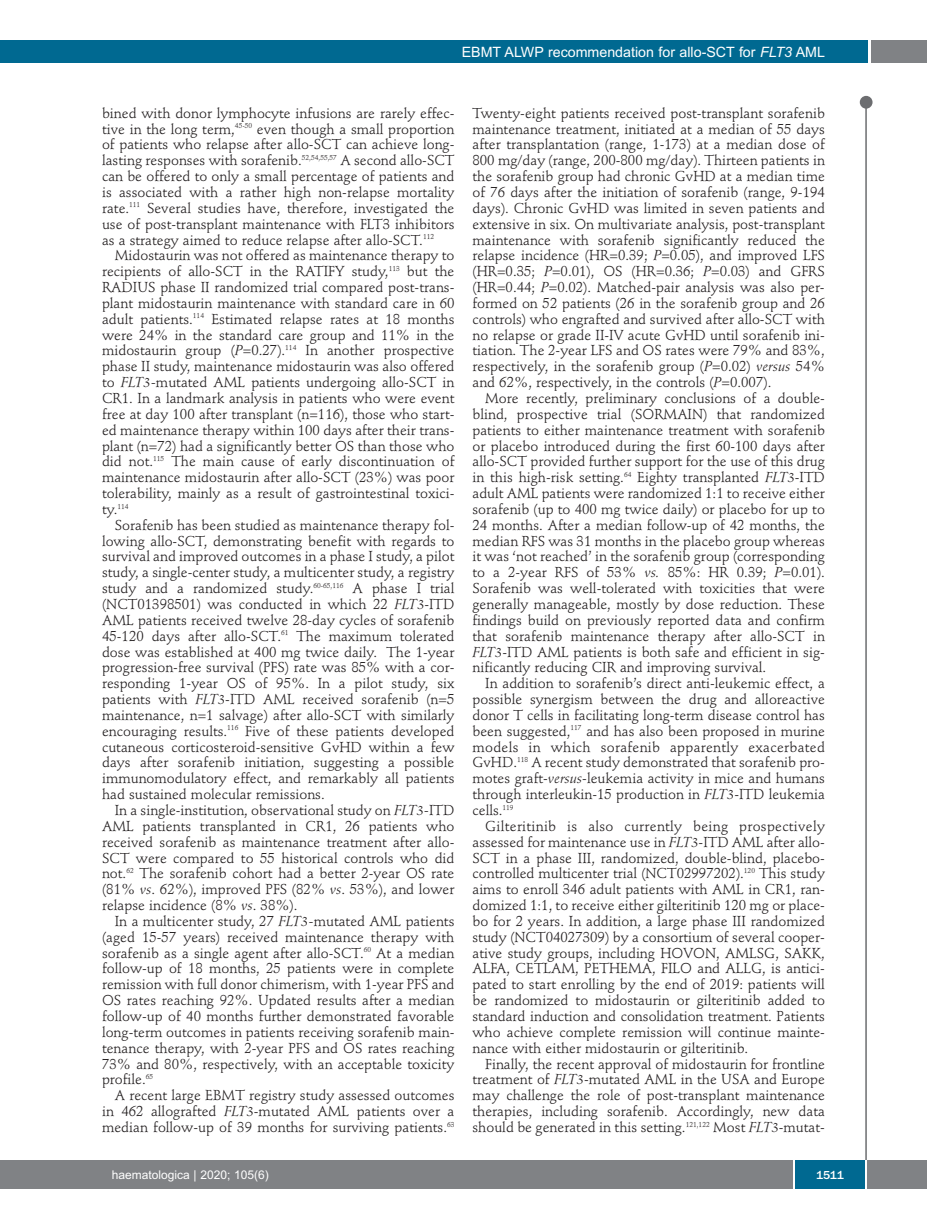
<style>
.page{position:relative;width:927px;height:1225px;background:#fff}
.page>*{position:absolute;margin:0;border:0;box-sizing:border-box;transform-origin:0 0}
.t1{font:14.25px/15.9px "Stempel Schneidler";color:#231f20;text-align:justify}
.t2{font:14.25px "Arial";color:#fff}
.t3{font:12px "Arial";color:#fff}
.t4{font:500 12px "Franklin Gothic";color:#fff}
.s1{font-style:italic}
</style>
<div class="page">
<div style="left:860px;top:96px;width:12px;height:13px;background:#6c6d70;border-radius:50%"></div>
<hr style="left:865px;top:98px;width:2px;height:1062px;background:#6c6d70">
<div style="left:871px;top:40px;width:56px;height:22px;background:#808285"></div>
<div style="left:18px;top:40px;width:849px;height:22px;background:#006991"></div>
<div style="left:17px;top:1160px;width:910px;height:28px;background:#808285"></div>
<div style="left:795px;top:1160px;width:70px;height:28px;background:#006991"></div>
<hr style="left:793px;top:1160px;width:2px;height:28px;background:#fff">
<hr style="left:865px;top:1160px;width:2px;height:28px;background:#fff">
<div style="left:0;top:40px;width:19px;height:22px;background:#006991"></div>
<div style="left:0;top:1160px;width:18px;height:28px;background:#808285"></div>
<p class="t2" style="left:462px;top:44px;width:365px">EBMT ALWP recommendation for allo-SCT for <span class="s1">FLT3</span> AML</p>
<p class="t1" style="left:102px;top:106px;width:354px">bined with donor lymphocyte infusions are rarely effec&shy;tive in the long term,<sup>45-50</sup> even though a small proportion of patients who relapse after allo-SCT can achieve long&shy;lasting responses with sorafenib.<sup>52,54,55,57</sup> A second allo-SCT can be offered to only a small percentage of patients and is associated with a rather high non-relapse mortality rate.<sup>111</sup> Several studies have, therefore, investigated the use of post-transplant maintenance with FLT3 inhibitors as a strategy aimed to reduce relapse after allo-SCT.<sup>112</sup></p>
<p class="t1" style="left:102px;top:249px;width:354px;text-indent:13px">Midostaurin was not offered as maintenance therapy to recipients of allo-SCT in the RATIFY study,<sup>113</sup> but the RADIUS phase II randomized trial compared post-trans&shy;plant midostaurin maintenance with standard care in 60 adult patients.<sup>114</sup> Estimated relapse rates at 18 months were 24% in the standard care group and 11% in the midostaurin group (<span class="s1">P</span>=0.27).<sup>114</sup> In another prospective phase II study, maintenance midostaurin was also offered to <span class="s1">FLT3-</span>mutated AML patients undergoing allo-SCT in CR1. In a landmark analysis in patients who were event free at day 100 after transplant (n=116), those who start&shy;ed maintenance therapy within 100 days after their trans&shy;plant (n=72) had a significantly better OS than those who did not.<sup>115</sup> The main cause of early discontinuation of maintenance midostaurin after allo-SCT (23%) was poor tolerability, mainly as a result of gastrointestinal toxici&shy;ty.<sup>114</sup></p>
<p class="t1" style="left:102px;top:518px;width:354px;text-indent:13px">Sorafenib has been studied as maintenance therapy fol&shy;lowing allo-SCT, demonstrating benefit with regards to survival and improved outcomes in a phase I study, a pilot study, a single-center study, a multicenter study, a registry study and a randomized study.<sup>60-65,116</sup> A phase I trial (NCT01398501) was conducted in which 22 <span class="s1">FLT3</span>-ITD AML patients received twelve 28-day cycles of sorafenib 45-120 days after allo-SCT.<sup>61</sup> The maximum tolerated dose was established at 400 mg twice daily. The 1-year progression-free survival (PFS) rate was 85% with a cor&shy;responding 1-year OS of 95%. In a pilot study, six patients with <span class="s1">FLT3</span>-ITD AML received sorafenib (n=5 maintenance, n=1 salvage) after allo-SCT with similarly encouraging results.<sup>116</sup> Five of these patients developed cutaneous corticosteroid-sensitive GvHD within a few days after sorafenib initiation, suggesting a possible immunomodulatory effect, and remarkably all patients had sustained molecular remissions.</p>
<p class="t1" style="left:102px;top:803px;width:354px;text-indent:13px">In a single-institution, observational study on <span class="s1">FLT3-</span>ITD AML patients transplanted in CR1, 26 patients who received sorafenib as maintenance treatment after allo-SCT were compared to 55 historical controls who did not.<sup>62</sup> The sorafenib cohort had a better 2-year OS rate (81% <span class="s1">vs</span>. 62%), improved PFS (82% <span class="s1">vs</span>. 53%), and lower relapse incidence (8% <span class="s1">vs</span>. 38%).</p>
<p class="t1" style="left:102px;top:914px;width:354px;text-indent:13px">In a multicenter study, 27 <span class="s1">FLT3-</span>mutated AML patients (aged 15-57 years) received maintenance therapy with sorafenib as a single agent after allo-SCT.<sup>60</sup> At a median follow-up of 18 months, 25 patients were in complete remission with full donor chimerism, with 1-year PFS and OS rates reaching 92%. Updated results after a median follow-up of 40 months further demonstrated favorable long-term outcomes in patients receiving sorafenib main&shy;tenance therapy, with 2-year PFS and OS rates reaching 73% and 80%, respectively, with an acceptable toxicity profile.<sup>65</sup></p>
<p class="t1" style="left:102px;top:1088px;width:354px;text-indent:13px">A recent large EBMT registry study assessed outcomes in 462 allografted <span class="s1">FLT3</span>-mutated AML patients over a median follow-up of 39 months for surviving patients.<sup>63</sup></p>
<p class="t1" style="left:472px;top:106px;width:354px">Twenty-eight patients received post-transplant sorafenib maintenance treatment, initiated at a median of 55 days after transplantation (range, 1-173) at a median dose of 800 mg/day (range, 200-800 mg/day). Thirteen patients in the sorafenib group had chronic GvHD at a median time of 76 days after the initiation of sorafenib (range, 9-194 days). Chronic GvHD was limited in seven patients and extensive in six. On multivariate analysis, post-transplant maintenance with sorafenib significantly reduced the relapse incidence (HR=0.39; <span class="s1">P</span>=0.05), and improved LFS (HR=0.35; <span class="s1">P</span>=0.01), OS (HR=0.36; <span class="s1">P</span>=0.03) and GFRS (HR=0.44; <span class="s1">P</span>=0.02). Matched-pair analysis was also per&shy;formed on 52 patients (26 in the sorafenib group and 26 controls) who engrafted and survived after allo-SCT with no relapse or grade II-IV acute GvHD until sorafenib ini&shy;tiation. The 2-year LFS and OS rates were 79% and 83%, respectively, in the sorafenib group (<span class="s1">P</span>=0.02) <span class="s1">versus</span> 54% and 62%, respectively, in the controls (<span class="s1">P</span>=0.007).</p>
<p class="t1" style="left:472px;top:391px;width:354px;text-indent:13px">More recently, preliminary conclusions of a double&shy;blind, prospective trial (SORMAIN) that randomized patients to either maintenance treatment with sorafenib or placebo introduced during the first 60-100 days after allo-SCT provided further support for the use of this drug in this high-risk setting.<sup>64</sup> Eighty transplanted <span class="s1">FLT3</span>-ITD adult AML patients were randomized 1:1 to receive either sorafenib (up to 400 mg twice daily) or placebo for up to 24 months. After a median follow-up of 42 months, the median RFS was 31 months in the placebo group whereas it was ‘not reached’ in the sorafenib group (corresponding to a 2-year RFS of 53% <span class="s1">vs.</span> 85%: HR 0.39; <span class="s1">P</span>=0.01).<br>Sorafenib was well-tolerated with toxicities that were generally manageable, mostly by dose reduction. These findings build on previously reported data and confirm that sorafenib maintenance therapy after allo-SCT in <span class="s1">FLT3</span>-ITD AML patients is both safe and efficient in sig&shy;nificantly reducing CIR and improving survival.</p>
<p class="t1" style="left:472px;top:677px;width:354px;text-indent:13px">In addition to sorafenib’s direct anti-leukemic effect, a possible synergism between the drug and alloreactive donor T cells in facilitating long-term disease control has been suggested,<sup>117</sup> and has also been proposed in murine models in which sorafenib apparently exacerbated GvHD.<sup>118</sup> A recent study demonstrated that sorafenib pro&shy;motes graft-<span class="s1">versus</span>-leukemia activity in mice and humans through interleukin-15 production in <span class="s1">FLT3</span>-ITD leukemia cells.<sup>119</sup></p>
<p class="t1" style="left:472px;top:819px;width:354px;text-indent:13px">Gilteritinib is also currently being prospectively assessed for maintenance use in <span class="s1">FLT3</span>-ITD AML after allo-SCT in a phase III, randomized, double-blind, placebo&shy;controlled multicenter trial (NCT02997202).<sup>120</sup> This study aims to enroll 346 adult patients with AML in CR1, ran&shy;domized 1:1, to receive either gilteritinib 120 mg or place&shy;bo for 2 years. In addition, a large phase III randomized study (NCT04027309) by a consortium of several cooper&shy;ative study groups, including HOVON, AMLSG, SAKK, ALFA, CETLAM, PETHEMA, FILO and ALLG, is antici&shy;pated to start enrolling by the end of 2019: patients will be randomized to midostaurin or gilteritinib added to standard induction and consolidation treatment. Patients who achieve complete remission will continue mainte&shy;nance with either midostaurin or gilteritinib.</p>
<p class="t1" style="left:472px;top:1057px;width:354px;text-indent:13px">Finally, the recent approval of midostaurin for frontline treatment of <span class="s1">FLT3</span>-mutated AML in the USA and Europe may challenge the role of post-transplant maintenance therapies, including sorafenib. Accordingly, new data should be generated in this setting.<sup>121,122</sup> Most <span class="s1">FLT3</span>-mutat-</p>
<p class="t3" style="left:112px;top:1167px;width:158px">haematologica | 2020; 105(6)</p>
<p class="t4" style="left:816px;top:1167px;width:29px">1511</p>
</div>
